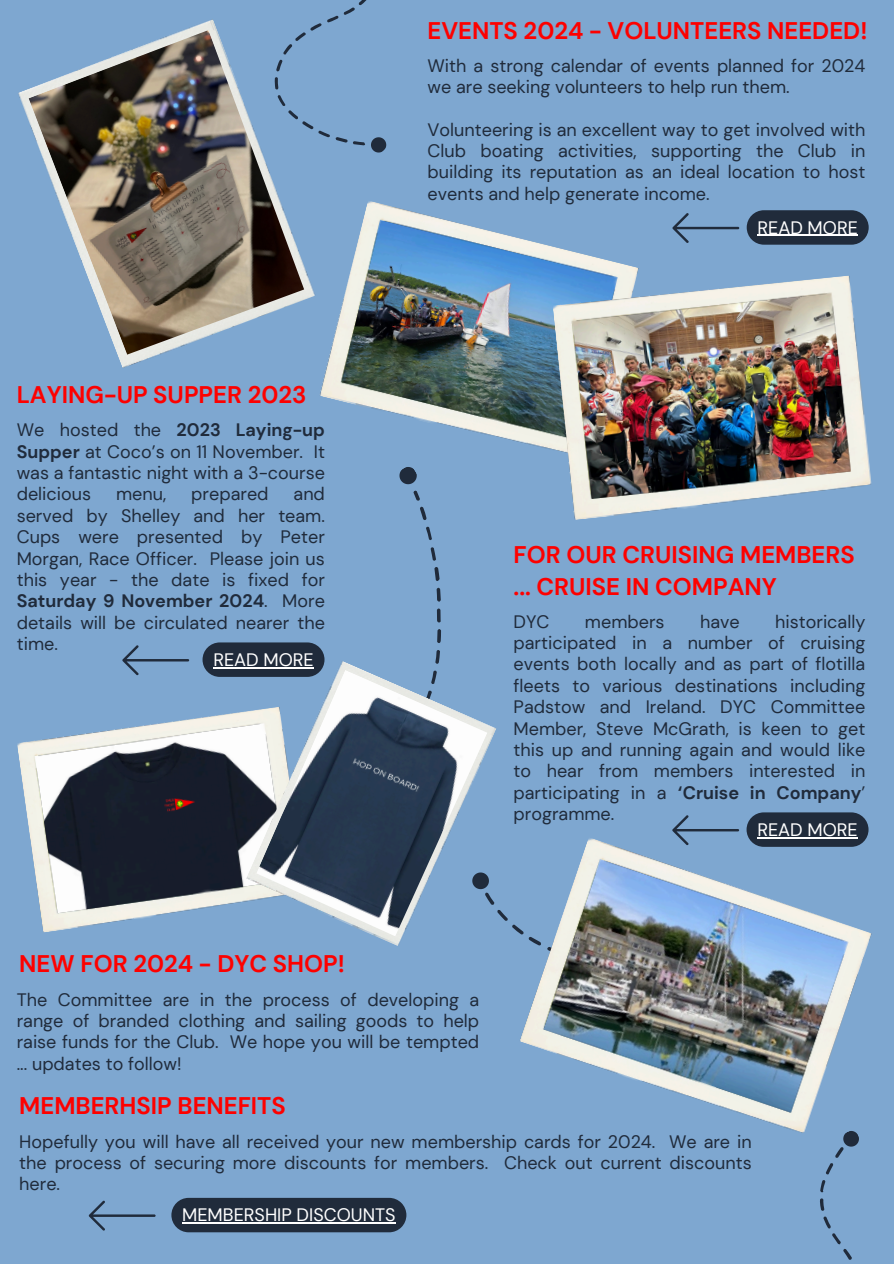
<style>
.page{position:relative;width:894px;height:1264px;background:#fff}
.page>*{position:absolute;margin:0;border:0;box-sizing:border-box;transform-origin:0 0}
.t1{font:700 24px/32.7px "DM Sans";color:#fd0100}
.t2{font:18px/21.3px "DM Sans";color:#202b3b;text-align:justify}
.t3{font:18px "DM Sans";color:#fff}
.s1{font-weight:700}
</style>
<div class="page">
<div style="left:0;top:0;width:893px;height:1263px;background:#7ea7d0"></div>
<img style="left:320px;top:201px;width:319px;height:248px">
<svg style="left:399px;top:467px;width:18px;height:18px"></svg>
<svg style="left:214px;top:490px;width:227px;height:187px"></svg>
<svg style="left:319px;top:0;width:68px;height:153px"></svg>
<img style="left:18px;top:19px;width:301px;height:349px">
<img style="left:29px;top:30px;width:275px;height:324px">
<svg style="left:89px;top:1200px;width:66px;height:30px"></svg>
<svg style="left:672px;top:213px;width:67px;height:30px"></svg>
<div style="left:746px;top:210px;width:122px;height:35px;background:#202b3b;border-radius:17px"></div>
<hr style="left:757px;top:235px;width:100px;height:1px;background:#fff">
<svg style="left:672px;top:815px;width:67px;height:22px"></svg>
<div style="left:746px;top:812px;width:122px;height:34px;background:#202b3b;border-radius:17px"></div>
<img style="left:519px;top:837px;width:352px;height:291px">
<img style="left:17px;top:711px;width:228px;height:221px">
<img style="left:552px;top:275px;width:319px;height:245px">
<svg style="left:786px;top:1128px;width:73px;height:132px"></svg>
<img style="left:245px;top:660px;width:251px;height:286px">
<img style="left:256px;top:670px;width:231px;height:266px">
<svg style="left:171px;top:1197px;width:235px;height:35px;background:#2b3748"></svg>
<hr style="left:182px;top:1222px;width:213px;height:1px;background:#fff">
<div style="left:202px;top:642px;width:122px;height:35px;background:#202b3b;border-radius:17px"></div>
<hr style="left:213px;top:667px;width:100px;height:1px;background:#fff">
<svg style="left:122px;top:645px;width:67px;height:30px"></svg>
<p class="t1" style="left:17px;top:378px;width:291px">LAYING-UP SUPPER 2023</p>
<h1 class="t2" style="left:17px;top:419px;width:309px">We hosted the <span class="s1">2023 Laying-up Supper</span> at Coco’s on 11 November. It was a fantastic night with a 3-course delicious</h1>
<h1 class="t2" style="left:17px;top:483px;width:309px;text-indent:277px">and served by Shelley and her team.<br>Cups were presented by Peter Morgan, Race Officer. Please join us this year - the date is fixed for <span class="s1">Saturday 9 November 2024</span>. More details will be circulated nearer the time.</h1>
<h1 class="t2" style="left:116px;top:483px;width:52px">menu,</h1>
<h1 class="t2" style="left:191px;top:483px;width:79px">prepared</h1>
<p class="t3" style="left:213px;top:648px;width:102px">READ MORE</p>
<p class="t1" style="left:427px;top:15px;width:441px">EVENTS 2024 - VOLUNTEERS NEEDED!</p>
<h1 class="t2" style="left:427px;top:55px;width:439px">With a strong calendar of events planned for 2024 we are seeking volunteers to help run them.</h1>
<p class="t2" style="left:427px;top:119px;width:439px">Volunteering is an excellent way to get involved with Club boating activities, supporting the Club in building its reputation as an ideal location to host events and help generate income.</p>
<p class="t3" style="left:757px;top:216px;width:102px">READ MORE</p>
<h2 class="t1" style="left:513px;top:538px;width:342px">FOR OUR CRUISING MEMBERS ... CRUISE IN COMPANY</h2>
<p class="t2" style="left:513px;top:611px;width:353px;text-indent:261px">historically participated in a number of cruising events both locally and as part of flotilla fleets to various destinations including Padstow and Ireland. DYC Committee Member, Steve McGrath, is keen to get this up and running again and would like to hear from members interested in participating in a <span class="s1">‘Cruise in Company</span>’ programme.</p>
<p class="t2" style="left:513px;top:611px;width:37px">DYC</p>
<p class="t2" style="left:585px;top:611px;width:81px">members</p>
<p class="t2" style="left:699px;top:611px;width:41px">have</p>
<p class="t3" style="left:757px;top:818px;width:102px">READ MORE</p>
<p class="t1" style="left:19px;top:947px;width:327px">NEW FOR 2024 - DYC SHOP!</p>
<h2 class="t2" style="left:17px;top:988px;width:464px">The Committee are in the process of developing a range of branded clothing and sailing goods to help raise funds for the Club. We hope you will be tempted ... updates to follow!</h2>
<p class="t1" style="left:19px;top:1089px;width:268px">MEMBERHSIP BENEFITS</p>
<h1 class="t2" style="left:19px;top:1130px;width:733px">Hopefully you will have all received your new membership cards for 2024. We are in the process of securing more discounts for members. Check out current discounts here.</h1>
<p class="t3" style="left:182px;top:1203px;width:215px">MEMBERSHIP DISCOUNTS</p>
</div>
